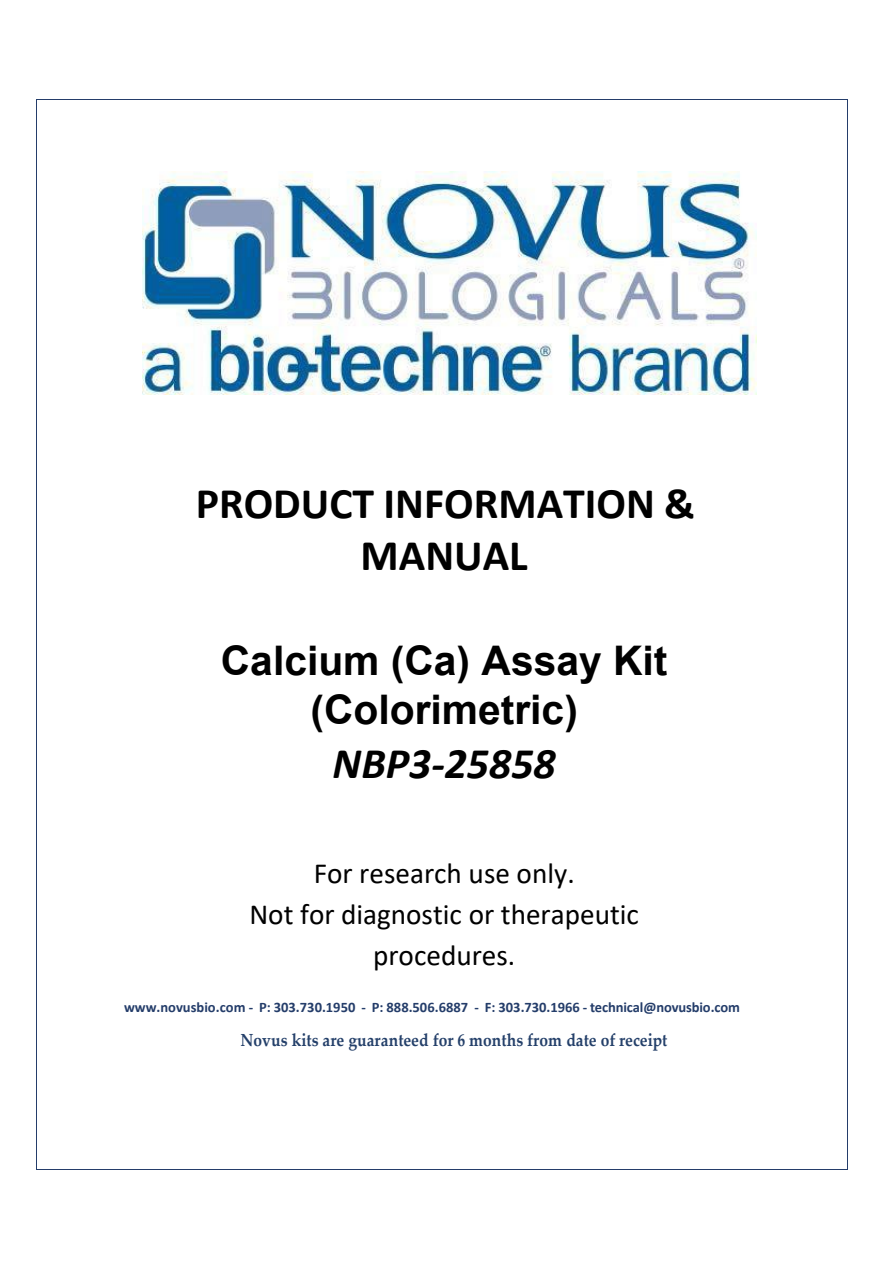
<style>
.page{position:relative;width:893px;height:1263px;background:#fff}
.page>*{position:absolute;margin:0;border:0;box-sizing:border-box;transform-origin:0 0}
.t1{font:700 43.8px/51.6px "Calibri";color:#000;text-align:center}
.t2{font:italic 700 43.8px "Calibri";color:#000}
.t3{font:700 40.8px/48.9px "Arial";color:#000;text-align:center}
.t4{font:29.25px/40.8px "Calibri";color:#000;text-align:center}
.t5{font:700 17.55px "Palatino Linotype";letter-spacing:.005em;color:#24406a;scale:.89 1}
.t6{font:700 14.55px "Calibri";color:#243d6a}
</style>
<div class="page">
<img style="left:142px;top:172px;width:614px;height:223px">
<hr style="left:37px;top:99px;width:810px;height:1px;background:#243d6a">
<hr style="left:36px;top:100px;width:1px;height:1069px;background:#243d6a">
<hr style="left:847px;top:100px;width:1px;height:1069px;background:#243d6a">
<hr style="left:37px;top:1169px;width:810px;height:1px;background:#243d6a">
<p class="t1" style="left:196px;top:481px;width:501px">PRODUCT INFORMATION &amp;<br>MANUAL</p>
<p class="t3" style="left:221px;top:637px;width:448px">Calcium (Ca) Assay Kit (Colorimetric)</p>
<p class="t2" style="left:333px;top:733px;width:225px">NBP3-25858</p>
<p class="t4" style="left:249px;top:856px;width:391px">For research use only.<br>Not for diagnostic or therapeutic procedures.</p>
<p class="t6" style="left:124px;top:1001px;width:617px">www.novusbio.com - P: 303.730.1950 - P: 888.506.6887 - F: 303.730.1966 - technical@novusbio.com</p>
<p class="t5" style="left:240px;top:1033px;width:481px">Novus kits are guaranteed for 6 months from date of receipt</p>
</div>
